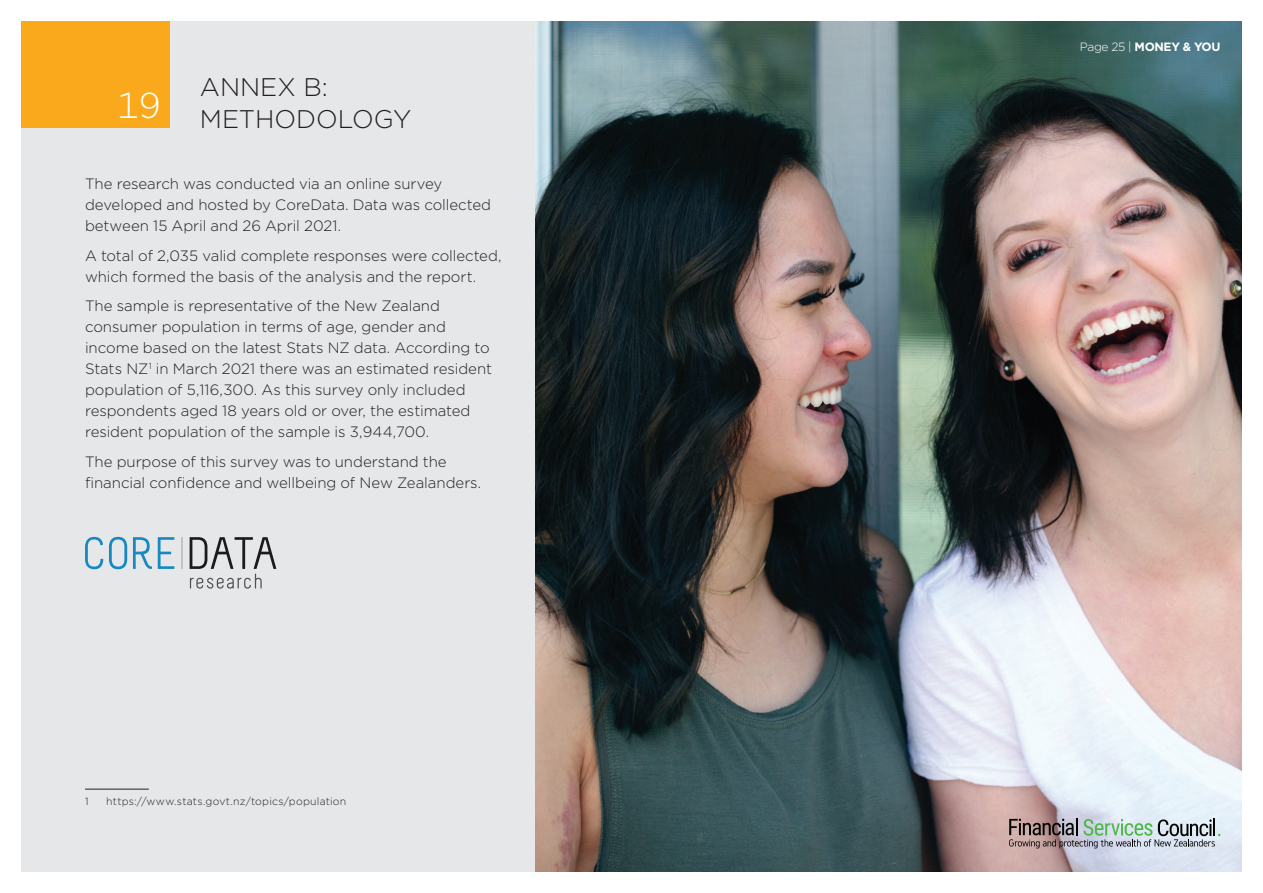
<style>
.page{position:relative;width:1263px;height:893px;background:#fff}
.page>*{position:absolute;margin:0;border:0;box-sizing:border-box;transform-origin:0 0}
.t1{font:300 25.5px/31.5px "Gotham";color:#231f20;text-align:center}
.t2{font:300 15px/21px "Gotham";letter-spacing:-.005em;color:#231f20}
.t3{font:700 12px "Gotham";letter-spacing:-.03em;color:#fff}
.t4{font:300 10.5px "Gotham";letter-spacing:.02em;color:#231f20}
.s1{font-weight:300}
</style>
<div class="page">
<div style="left:21px;top:21px;width:1221px;height:851px;background:#e6e7e9"></div>
<div style="left:21px;top:21px;width:149px;height:107px;background:#f9a91b"></div>
<img style="left:536px;top:21px;width:706px;height:851px">
<hr style="left:85px;top:789px;width:64px;height:1px;background:#231f20">
<svg style="left:85px;top:537px;width:18px;height:32px"></svg>
<svg style="left:109px;top:537px;width:18px;height:32px"></svg>
<svg style="left:133px;top:537px;width:19px;height:32px"></svg>
<svg style="left:158px;top:537px;width:16px;height:32px"></svg>
<svg style="left:190px;top:537px;width:86px;height:52px"></svg>
<svg style="left:182px;top:537px;width:1px;height:32px"></svg>
<svg style="left:1009px;top:818px;width:211px;height:30px"></svg>
<h1 class="t1" style="left:117px;top:71px;width:296px">ANNEX B:<br><sup>19</sup> METHODOLOGY</h1>
<p class="t2" style="left:85px;top:173px;width:408px">The research was conducted via an online survey developed and hosted by CoreData. Data was collected between 15 April and 26 April 2021.</p>
<p class="t2" style="left:85px;top:244px;width:418px">A total of 2,035 valid complete responses were collected, which formed the basis of the analysis and the report.</p>
<p class="t2" style="left:85px;top:295px;width:408px">The sample is representative of the New Zealand consumer population in terms of age, gender and income based on the latest Stats NZ data. According to Stats NZ<sup>1</sup> in March 2021 there was an estimated resident population of 5,116,300. As this survey only included respondents aged 18 years old or over, the estimated resident population of the sample is 3,944,700.</p>
<p class="t2" style="left:85px;top:450px;width:398px">The purpose of this survey was to understand the financial confidence and wellbeing of New Zealanders.</p>
<p class="t4" style="left:85px;top:794px;width:5px">1</p>
<p class="t4" style="left:106px;top:794px;width:241px">https://www.stats.govt.nz/topics/population</p>
<p class="t3" style="left:1080px;top:40px;width:142px"><span class="s1">Page 25 |</span> MONEY &amp; YOU</p>
</div>
